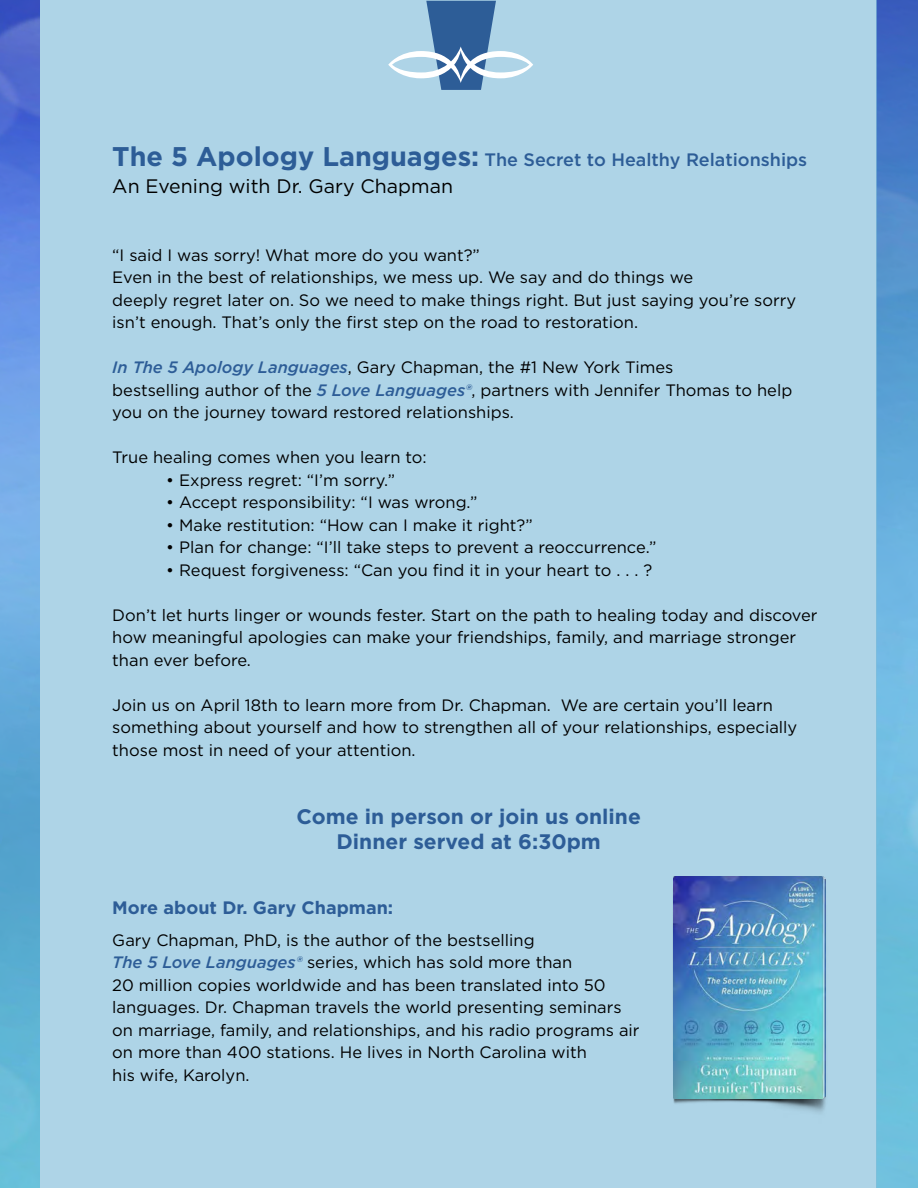
<style>
.page{position:relative;width:918px;height:1188px;background:#fff}
.page>*{position:absolute;margin:0;border:0;box-sizing:border-box;transform-origin:0 0}
.t1{font:700 21px/25.2px "Gotham";color:#2d5d97;text-align:center}
.t2{font:19.5px "Gotham";color:#000}
.t3{font:500 18px "Gotham";color:#2d5d97}
.t4{font:700 18px "Gotham";color:#2d5d97}
.t5{font:16.5px/22.5px "Gotham";color:#000}
.s1{font-weight:700;font-size:27px}
.s2{font-weight:500;font-style:italic;color:#2d5d97}
</style>
<div class="page">
<img style="left:0;top:0;width:918px;height:1188px">
<div style="left:40px;top:0;width:837px;height:1188px;background:#aed4e7"></div>
<svg style="left:388px;top:1px;width:145px;height:89px"></svg>
<img style="left:673px;top:876px;width:153px;height:237px">
<img style="left:673px;top:877px;width:152px;height:222px">
<p class="t3" style="left:112px;top:148px;width:696px"><span class="s1">The 5 Apology Languages:</span> The Secret to Healthy Relationships</p>
<p class="t2" style="left:112px;top:174px;width:342px">An Evening with Dr. Gary Chapman</p>
<p class="t5" style="left:112px;top:243px;width:685px">“I said I was sorry! What more do you want?”<br>Even in the best of relationships, we mess up. We say and do things we<br>deeply regret later on. So we need to make things right. But just saying you’re sorry isn’t enough. That’s only the first step on the road to restoration.</p>
<p class="t5" style="left:112px;top:356px;width:681px"><span class="s2">In The 5 Apology Languages</span>, Gary Chapman, the #1 New York Times<br>bestselling author of the <span class="s2">5 Love Languages®</span>, partners with Jennifer Thomas to help you on the journey toward restored relationships.</p>
<p class="t5" style="left:112px;top:446px;width:316px">True healing comes when you learn to:</p>
<p class="t5" style="left:166px;top:468px;width:230px">• Express regret: “I’m sorry.”</p>
<p class="t5" style="left:166px;top:491px;width:313px">• Accept responsibility: “I was wrong.”</p>
<p class="t5" style="left:166px;top:513px;width:368px">• Make restitution: “How can I make it right?”</p>
<p class="t5" style="left:166px;top:536px;width:492px">• Plan for change: “I’ll take steps to prevent a reoccurrence.”</p>
<p class="t5" style="left:166px;top:558px;width:487px">• Request forgiveness: “Can you find it in your heart to . . . ?</p>
<p class="t5" style="left:112px;top:603px;width:707px">Don’t let hurts linger or wounds fester. Start on the path to healing today and discover how meaningful apologies can make your friendships, family, and marriage stronger than ever before.</p>
<p class="t5" style="left:112px;top:693px;width:687px">Join us on April 18th to learn more from Dr. Chapman. We are certain you’ll learn something about yourself and how to strengthen all of your relationships, especially those most in need of your attention.</p>
<p class="t1" style="left:297px;top:804px;width:346px">Come in person or join us online<br>Dinner served at 6:30pm</p>
<p class="t4" style="left:112px;top:896px;width:282px">More about Dr. Gary Chapman:</p>
<p class="t5" style="left:112px;top:928px;width:529px">Gary Chapman, PhD, is the author of the bestselling<br><span class="s2">The 5 Love Languages®</span> series, which has sold more than<br>20 million copies worldwide and has been translated into 50 languages. Dr. Chapman travels the world presenting seminars on marriage, family, and relationships, and his radio programs air on more than 400 stations. He lives in North Carolina with<br>his wife, Karolyn.</p>
</div>
